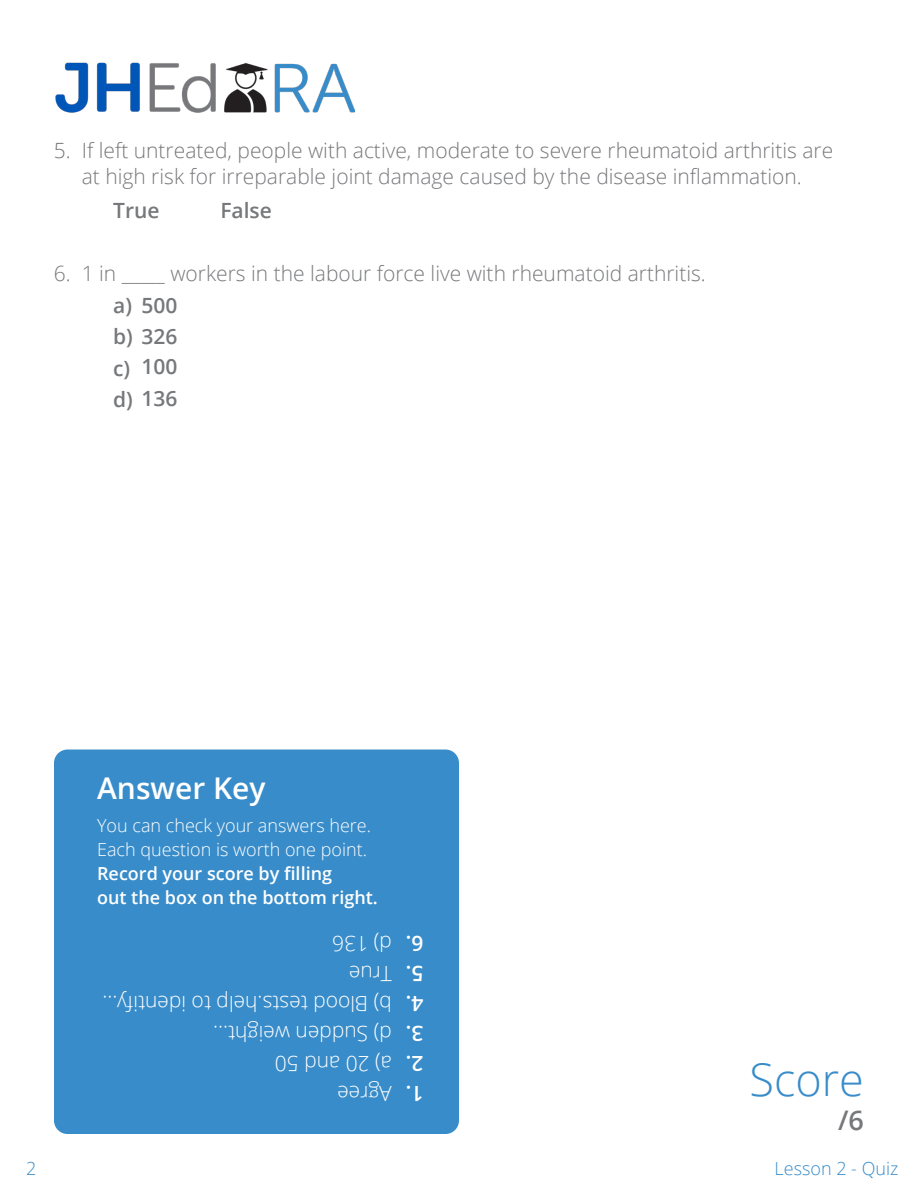
<style>
.page{position:relative;width:918px;height:1188px;background:#fff}
.page>*{position:absolute;margin:0;border:0;box-sizing:border-box;transform-origin:0 0}
.t1{font:300 45px "Open Sans";color:#388cc9}
.t2{font:600 30px "Open Sans";color:#fff}
.t3{font:600 27px "Open Sans";color:#77787b}
.t4{font:300 21px/25.2px "Open Sans";color:#77787b}
.t5{font:300 21px/30px "Open Sans";color:#fff}
.t6{font:600 21px/30.3px "Open Sans";color:#77787b;text-align:right}
.t7{font:600 21px/30px "Open Sans";color:#fff;text-align:justify}
.t8{font:300 18px/24px "Open Sans";color:#fff}
.t9{font:600 18px/24px "Open Sans";color:#fff}
.t10{font:300 18px "Open Sans";color:#388cc9}
</style>
<div class="page">
<img style="left:55px;top:62px;width:300px;height:51px">
<div style="left:54px;top:750px;width:405px;height:384px;background:#388cc9;border-radius:14px"></div>
<p class="t4" style="left:54px;top:138px;width:18px">5.</p>
<p class="t4" style="left:82px;top:138px;width:753px">If left untreated, people with active, moderate to severe rheumatoid arthritis are at high risk for irreparable joint damage caused by the disease inflammation.</p>
<p class="t6" style="left:113px;top:195px;width:48px">True</p>
<p class="t6" style="left:220px;top:195px;width:53px">False</p>
<p class="t4" style="left:54px;top:261px;width:18px">6.</p>
<p class="t4" style="left:82px;top:261px;width:626px">1 in _____ workers in the labour force live with rheumatoid arthritis.</p>
<p class="t6" style="left:113px;top:290px;width:66px">a) 500 b) 326<br>100</p>
<p class="t6" style="left:113px;top:383px;width:66px">d) 136</p>
<p class="t6" style="left:113px;top:352px;width:19px">c)</p>
<h2 class="t2" style="left:97px;top:767px;width:170px">Answer Key</h2>
<p class="t8" style="left:97px;top:813px;width:276px">You can check your answers here.<br>Each question is worth one point.</p>
<p class="t9" style="left:97px;top:861px;width:282px">Record your score by filling<br>out the box on the bottom right.</p>
<p class="t5" style="left:392px;top:1109px;width:291px;rotate:-180deg">Agree<br>a) 20 and 50<br>d) Sudden weight...<br>b) Blood tests.help to identify...<br>True<br>d) 136</p>
<p class="t7" style="left:424px;top:1109px;width:19px;rotate:-180deg">1.<br>2.<br>3.<br>4.<br>5.<br>6.</p>
<h1 class="t1" style="left:750px;top:1049px;width:116px">Score</h1>
<p class="t3" style="left:838px;top:1102px;width:27px">/6</p>
<p class="t10" style="left:26px;top:1156px;width:12px">2</p>
<p class="t10" style="left:775px;top:1156px;width:125px">Lesson 2 - Quiz</p>
</div>
